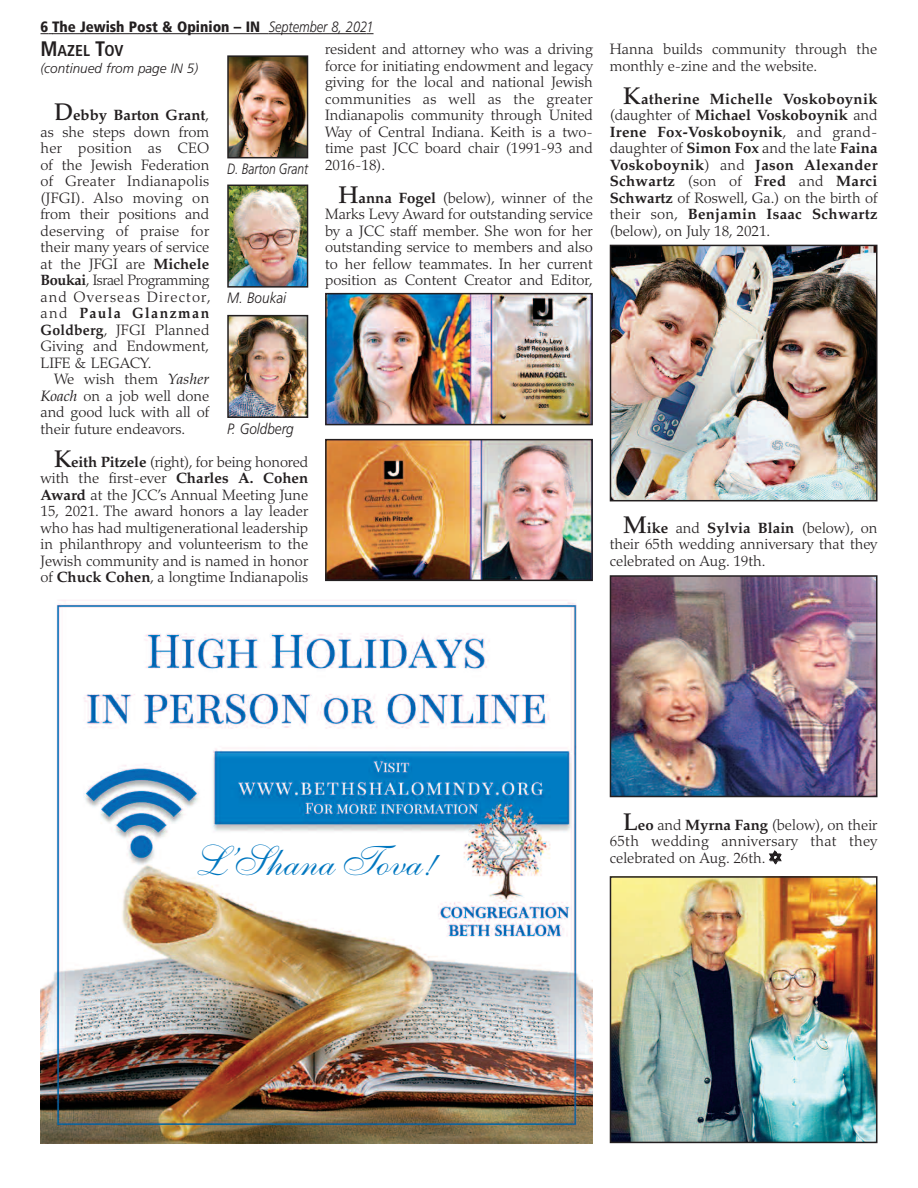
<style>
.page{position:relative;width:918px;height:1188px;background:#fff}
.page>*{position:absolute;margin:0;border:0;box-sizing:border-box;transform-origin:0 0}
.t1{font:42px "Shelley Allegro Script";color:#0077c0}
.t2{font:700 condensed 15.75px "Frutiger";color:#231f20}
.t3{font:300 15px/16.5px "Palatino";color:#231f20;text-align:justify}
.t4{font:700 15px/16.5px "Palatino";letter-spacing:.02em;color:#231f20;text-align:justify}
.t5{font:900 condensed 15px "Frutiger";color:#231f20}
.t6{font:italic 300 15px "Frutiger";color:#231f20;scale:.9 1}
.t7{font:italic 300 15px "Frutiger";color:#231f20;scale:.8 1}
.t8{font:italic 300 13.5px "Frutiger";color:#231f20}
.s1{font-weight:300;font-style:italic;font-stretch:normal}
.s2{font-size:21px}
.s3{font-weight:500;font-size:24px}
.s4{font-weight:700}
.s5{font-weight:400;font-style:italic}
.s6{font-weight:300}
.s7{color:#fff}
</style>
<div class="page">
<svg style="left:40px;top:33px;width:12px;height:1px"></svg>
<hr style="left:52px;top:33px;width:34px;height:1px;background:#231f20">
<hr style="left:86px;top:33px;width:51px;height:1px;background:#231f20">
<hr style="left:137px;top:33px;width:132px;height:1px;background:#231f20">
<hr style="left:269px;top:33px;width:91px;height:1px;background:#231f20">
<svg style="left:360px;top:33px;width:14px;height:1px"></svg>
<img style="left:328px;top:296px;width:262px;height:126px">
<div style="left:325px;top:293px;width:268px;height:132px;border:2px solid #231f20"></div>
<img style="left:328px;top:442px;width:262px;height:136px">
<div style="left:325px;top:439px;width:268px;height:142px;border:2px solid #231f20"></div>
<img style="left:613px;top:248px;width:262px;height:250px">
<div style="left:610px;top:245px;width:268px;height:256px;border:2px solid #231f20"></div>
<img style="left:613px;top:879px;width:262px;height:261px">
<div style="left:610px;top:876px;width:268px;height:267px;border:2px solid #231f20"></div>
<img style="left:613px;top:578px;width:262px;height:216px">
<div style="left:610px;top:575px;width:268px;height:222px;border:2px solid #231f20"></div>
<img style="left:40px;top:600px;width:553px;height:543px">
<img style="left:230px;top:318px;width:75px;height:97px">
<div style="left:227px;top:315px;width:81px;height:103px;border:2px solid #231f20"></div>
<img style="left:230px;top:188px;width:75px;height:97px">
<div style="left:227px;top:185px;width:81px;height:103px;border:2px solid #231f20"></div>
<img style="left:230px;top:58px;width:75px;height:97px">
<div style="left:227px;top:55px;width:81px;height:103px;border:2px solid #231f20"></div>
<p class="t5" style="left:40px;top:21px;width:335px">6 The Jewish Post &amp; Opinion – IN <span class="s1">September 8, 2021</span></p>
<p class="t2" style="left:41px;top:44px;width:84px"><span class="s2">M</span>AZEL <span class="s2">T</span>OV</p>
<p class="t8" style="left:41px;top:63px;width:159px">(continued from page IN 5)</p>
<p class="t3" style="left:40px;top:108px;width:172px;text-indent:14px"><span class="s3">D</span><span class="s4">ebby Barton Grant</span>, as she steps down from her position as CEO of the Jewish Federation of Greater Indianapolis (JFGI). Also moving on from their positions and deserving of praise for their many years of service at the JFGI are <span class="s4">Michele Boukai</span>, Israel Programming and Overseas Director, and <span class="s4">Paula Glanzman Goldberg</span>, JFGI Planned Giving and Endowment, LIFE &amp; LEGACY.</p>
<p class="t3" style="left:40px;top:372px;width:170px;text-indent:14px">We wish them <span class="s5">Yasher Koach</span> on a job well done and good luck with all of their future endeavors.</p>
<p class="t3" style="left:40px;top:455px;width:269px;text-indent:14px"><span class="s3">K</span><span class="s4">eith Pitzele</span> (right), for being honored with the first-ever <span class="s4">Charles A. Cohen Award</span> at the JCC’s Annual Meeting June 15, 2021. The award honors a lay leader who has had multigenerational leadership in philanthropy and volunteerism to the Jewish community and is named in honor of <span class="s4">Chuck Cohen</span>, a longtime Indianapolis</p>
<p class="t3" style="left:325px;top:42px;width:269px">resident and attorney who was a driving force for initiating endowment and legacy giving for the local and national Jewish communities as well as the greater Indianapolis community through United Way of Central Indiana. Keith is a two&shy;time past JCC board chair (1991-93 and 2016-18).</p>
<p class="t3" style="left:325px;top:191px;width:269px;text-indent:14px"><span class="s3">H</span><span class="s4">anna Fogel</span> (below), winner of the Marks Levy Award for outstanding service by a JCC staff member. She won for her outstanding service to members and also to her fellow teammates. In her current position as Content Creator and Editor,</p>
<p class="t7" style="left:227px;top:163px;width:103px">D. Barton Grant</p>
<p class="t6" style="left:227px;top:292px;width:67px">M. Boukai</p>
<p class="t6" style="left:227px;top:422px;width:75px">P. Goldberg</p>
<p class="t3" style="left:610px;top:42px;width:269px">Hanna builds community through the monthly e-zine and the website.</p>
<p class="t4" style="left:610px;top:92px;width:269px;text-indent:14px"><span class="s3">K</span>atherine Michelle Voskoboynik <span class="s6">(daughter of</span> Michael Voskoboynik <span class="s6">and </span>Irene Fox-Voskoboynik<span class="s6">, and grand&shy;daughter of</span> Simon Fox <span class="s6">and the late</span> Faina Voskoboynik<span class="s6">) and</span> Jason Alexander Schwartz <span class="s6">(son of</span> Fred <span class="s6">and</span> Marci Schwartz <span class="s6">of Roswell, Ga.) on the birth of their son,</span> Benjamin Isaac Schwartz <span class="s6">(below), on July 18, 2021.</span></p>
<p class="t3" style="left:610px;top:521px;width:269px;text-indent:13px"><span class="s3">M</span><span class="s4">ike</span> and <span class="s4">Sylvia Blain</span> (below), on their 65th wedding anniversary that they celebrated on Aug. 19th.</p>
<h1 class="t1" style="left:197px;top:846px;width:241px">L’Shana Tova!</h1>
<p class="t3" style="left:610px;top:818px;width:269px;text-indent:14px"><span class="s3">L</span><span class="s4">eo</span> and <span class="s4">Myrna Fang</span> (below), on their 65th wedding anniversary that they celebrated on Aug. 26th. <span class="s7">✡</span></p>
</div>
